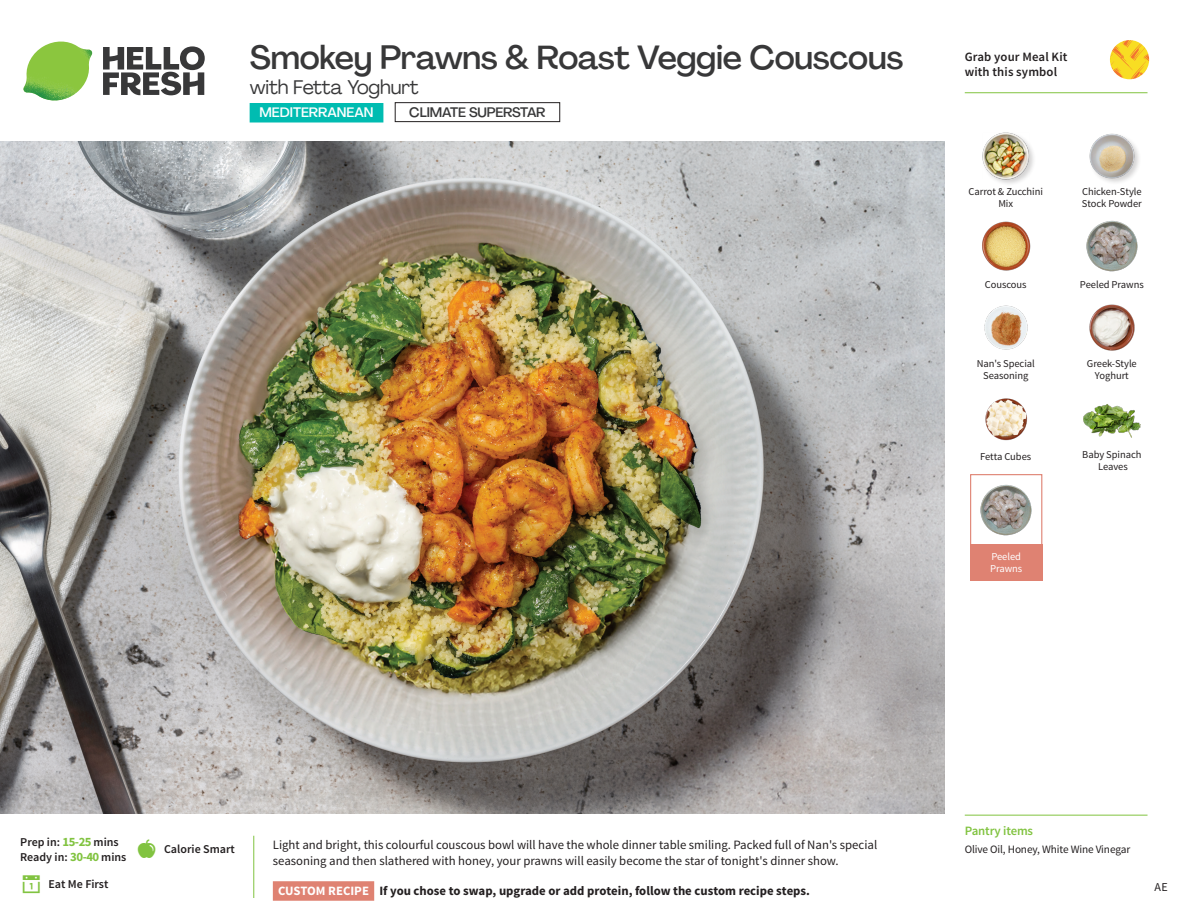
<style>
.page{position:relative;width:1188px;height:918px;background:#fff}
.page>*{position:absolute;margin:0;border:0;box-sizing:border-box;transform-origin:0 0}
._15_Titel_UK{font:500 33px "Agrandir";letter-spacing:-.01em;color:#383839}
._15_Titel_UK-2{font:19.5px "Agrandir";letter-spacing:-.01em;color:#383839}
.t1{font:500 13.5px "Agrandir";letter-spacing:-.01em;color:#383839}
.t2{font:500 13.5px "Agrandir";color:#fff}
.Step_6_Text_AU{font:12.75px/16.5px "Source Sans Pro";color:#231f20}
.Step_6_Text_AU-2{font:700 12.75px "Source Sans Pro";color:#231f20}
.t3{font:600 12.75px/15px "Source Sans Pro";letter-spacing:.01em;color:#231f20}
._04_Headers_Front{font:600 12.75px "Source Sans Pro";letter-spacing:-.01em;color:#81c340}
._04_Intro{font:600 12px "Source Sans Pro";color:#231f20}
.t4{font:12px "Source Sans Pro";color:#231f20}
._05_Pantry{font:11.25px "Source Sans Pro";letter-spacing:-.01em;color:#231f20}
._18_FRONT_ingredients{font:10.5px/12px "Source Sans Pro";letter-spacing:-.005em;color:#231f20;text-align:center}
._18_FRONT_ingredients-2{font:10.5px/12px "Source Sans Pro";letter-spacing:-.005em;color:#fff}
.s1{font-weight:700;font-size:12.75px;color:#81c340}
.s2{color:#fff}
</style>
<div class="page">
<svg style="left:103px;top:46px;width:102px;height:49px"></svg>
<img style="left:23px;top:42px;width:69px;height:59px">
<svg style="left:253px;top:835px;width:122px;height:66px"></svg>
<img style="left:0;top:142px;width:945px;height:672px">
<img style="left:1089px;top:304px;width:46px;height:47px">
<img style="left:1083px;top:404px;width:58px;height:34px">
<img style="left:985px;top:398px;width:43px;height:43px">
<img style="left:984px;top:305px;width:44px;height:45px">
<img style="left:982px;top:221px;width:49px;height:50px">
<img style="left:1086px;top:221px;width:51px;height:51px">
<img style="left:982px;top:132px;width:52px;height:52px">
<img style="left:1089px;top:133px;width:50px;height:50px">
<div style="left:970px;top:474px;width:72px;height:72px;border:1px solid #df8272"></div>
<div style="left:970px;top:544px;width:72px;height:37px;background:#df8272"></div>
<img style="left:980px;top:485px;width:51px;height:51px">
<div style="left:250px;top:103px;width:133px;height:20px;background:#00bcb1"></div>
<div style="left:395px;top:102px;width:165px;height:20px;border:1px solid #231f20"></div>
<svg style="left:1092px;top:40px;width:58px;height:54px"></svg>
<hr style="left:965px;top:815px;width:183px;height:1px;background:#81c340">
<hr style="left:965px;top:92px;width:183px;height:1px;background:#81c340">
<p class="_15_Titel_UK" style="left:250px;top:37px;width:655px">Smokey Prawns &amp; Roast Veggie Couscous</p>
<p class="_15_Titel_UK-2" style="left:250px;top:75px;width:170px">with Fetta Yoghurt</p>
<p class="t2" style="left:259px;top:104px;width:116px">MEDITERRANEAN</p>
<p class="t1" style="left:409px;top:104px;width:138px">CLIMATE SUPERSTAR</p>
<p class="t3" style="left:965px;top:50px;width:104px">Grab your Meal Kit with this symbol</p>
<p class="_18_FRONT_ingredients" style="left:968px;top:186px;width:76px">Carrot &amp; Zucchini<br>Mix</p>
<p class="_18_FRONT_ingredients" style="left:1082px;top:186px;width:61px;text-align:left">Chicken-Style<br>Stock Powder</p>
<p class="_18_FRONT_ingredients" style="left:985px;top:278px;width:43px">Couscous</p>
<p class="_18_FRONT_ingredients" style="left:1080px;top:278px;width:65px">Peeled Prawns</p>
<p class="_18_FRONT_ingredients" style="left:977px;top:358px;width:60px">Nan's Special<br>Seasoning</p>
<p class="_18_FRONT_ingredients" style="left:1087px;top:358px;width:51px">Greek-Style<br>Yoghurt</p>
<p class="_18_FRONT_ingredients" style="left:980px;top:451px;width:52px">Fetta Cubes</p>
<p class="_18_FRONT_ingredients" style="left:1082px;top:448px;width:61px">Baby Spinach<br>Leaves</p>
<p class="_18_FRONT_ingredients-2" style="left:990px;top:551px;width:34px">Peeled<br>Prawns</p>
<p class="_04_Intro" style="left:20px;top:835px;width:100px">Prep in: <span class="s1">15-25</span> mins</p>
<p class="_04_Intro" style="left:20px;top:850px;width:108px">Ready in: <span class="s1">30-40</span> mins</p>
<p class="_04_Intro" style="left:48px;top:876px;width:62px">Eat Me First</p>
<p class="_04_Intro" style="left:164px;top:841px;width:72px">Calorie Smart</p>
<p class="Step_6_Text_AU" style="left:273px;top:837px;width:606px">Light and bright, this colourful couscous bowl will have the whole dinner table smiling. Packed full of Nan's special seasoning and then slathered with honey, your prawns will easily become the star of tonight's dinner show.</p>
<p class="Step_6_Text_AU-2" style="left:278px;top:882px;width:533px"><span class="s2">CUSTOM RECIPE</span> If you chose to swap, upgrade or add protein, follow the custom recipe steps.</p>
<p class="_04_Headers_Front" style="left:965px;top:822px;width:70px">Pantry items</p>
<p class="_05_Pantry" style="left:965px;top:842px;width:167px">Olive Oil, Honey, White Wine Vinegar</p>
<p class="t4" style="left:1155px;top:879px;width:15px">AE</p>
</div>
